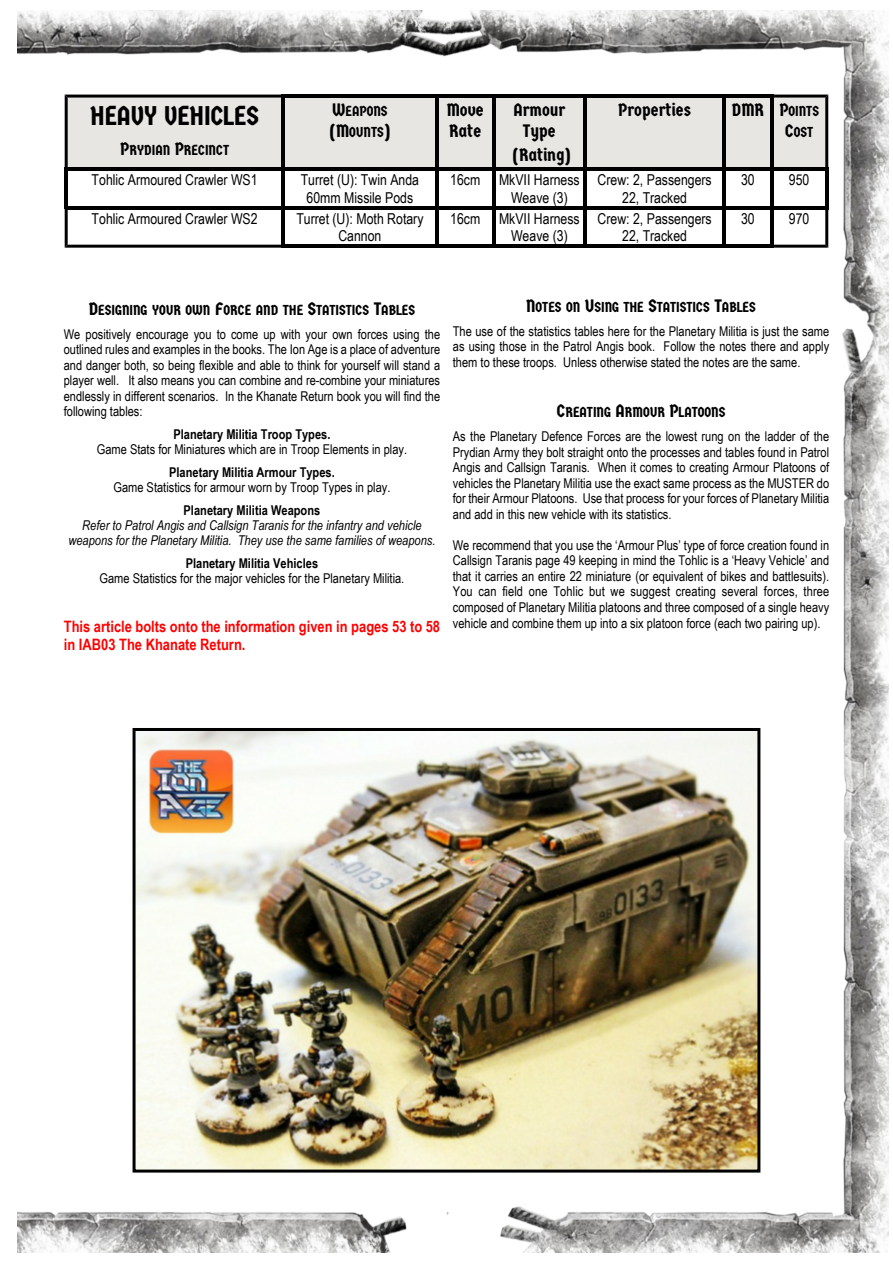
<style>
.page{position:relative;width:893px;height:1263px;background:#fff}
.page>*{position:absolute;margin:0;border:0;box-sizing:border-box;transform-origin:0 0}
.t1{font:27px "Germania One";color:#000}
.t2{font:18px/21px "Germania One";color:#000}
.t3{font:700 15.75px/18.1px "Arial Narrow";color:#f00}
.t4{font:15px/17.2px "Arial Narrow";color:#000;text-align:center}
.t5{font:14.4px/21px "Germania One";color:#000}
.t6{font:13.5px/15.5px "Arial Narrow";color:#000;text-align:justify}
.t7{font:italic 13.5px/15.5px "Arial Narrow";color:#000;text-align:center}
.t8{font:700 13.5px "Arial Narrow";color:#000}
.s1{font-size:18px}
</style>
<div class="page">
<img style="left:17px;top:11px;width:871px;height:1241px">
<h1 class="t1" style="left:90px;top:100px;width:170px">HEAVY VEHICLES</h1>
<p class="t5" style="left:120px;top:139px;width:110px"><span class="s1">P</span>RYDIAN <span class="s1">P</span>RECINCT</p>
<p class="t5" style="left:329px;top:100px;width:63px"><span class="s1">W</span>EAPONS <span class="s1">(M</span>OUNTS<span class="s1">)</span></p>
<h2 class="t2" style="left:447px;top:99px;width:39px">Move<br>Rate</h2>
<h2 class="t2" style="left:513px;top:99px;width:53px;text-align:center">Armour<br>Type</h2>
<h2 class="t2" style="left:512px;top:144px;width:60px">(Rating)</h2>
<h2 class="t2" style="left:618px;top:99px;width:74px">Properties</h2>
<p class="t5" style="left:785px;top:100px;width:35px;text-indent:-53px"><span class="s1">DMR P</span>OINTS<br><span class="s1">C</span>OST</p>
<p class="t4" style="left:92px;top:173px;width:168px">Tohlic Armoured Crawler WS1</p>
<p class="t4" style="left:301px;top:173px;width:120px">Turret (U): Twin Anda<br>60mm Missile Pods</p>
<p class="t4" style="left:511px;top:173px;width:70px;text-align:left;text-indent:-61px">16cm MkVII Harness<br>Weave (3)</p>
<p class="t4" style="left:597px;top:173px;width:116px">Crew: 2, Passengers<br>22, Tracked</p>
<p class="t4" style="left:741px;top:173px;width:15px">30</p>
<p class="t4" style="left:789px;top:173px;width:22px">950</p>
<p class="t4" style="left:92px;top:211px;width:168px">Tohlic Armoured Crawler WS2</p>
<p class="t4" style="left:296px;top:211px;width:129px">Turret (U): Moth Rotary<br>Cannon</p>
<p class="t4" style="left:511px;top:211px;width:70px;text-align:left;text-indent:-61px">16cm MkVII Harness<br>Weave (3)</p>
<p class="t4" style="left:597px;top:211px;width:116px">Crew: 2, Passengers<br>22, Tracked</p>
<p class="t4" style="left:741px;top:211px;width:15px">30</p>
<p class="t4" style="left:789px;top:211px;width:22px">970</p>
<p class="t5" style="left:89px;top:299px;width:328px"><span class="s1">D</span>ESIGNING YOUR OWN <span class="s1">F</span>ORCE AND THE <span class="s1">S</span>TATISTICS <span class="s1">T</span>ABLES</p>
<p class="t6" style="left:64px;top:327px;width:378px">We positively encourage you to come up with your own forces using the outlined rules and examples in the books. The Ion Age is a place of adventure and danger both, so being flexible and able to think for yourself will stand a player well. It also means you can combine and re-combine your miniatures endlessly in different scenarios. In the Khanate Return book you will find the following tables:</p>
<p class="t8" style="left:173px;top:426px;width:159px">Planetary Militia Troop Types.</p>
<p class="t6" style="left:97px;top:443px;width:312px">Game Stats for Miniatures which are in Troop Elements in play.</p>
<p class="t8" style="left:169px;top:464px;width:167px">Planetary Militia Armour Types.</p>
<p class="t6" style="left:113px;top:481px;width:279px">Game Statistics for armour worn by Troop Types in play.</p>
<p class="t8" style="left:184px;top:502px;width:138px">Planetary Militia Weapons</p>
<p class="t7" style="left:68px;top:519px;width:369px">Refer to Patrol Angis and Callsign Taranis for the infantry and vehicle weapons for the Planetary Militia. They use the same families of weapons.</p>
<p class="t8" style="left:186px;top:555px;width:134px">Planetary Militia Vehicles</p>
<p class="t6" style="left:100px;top:572px;width:306px">Game Statistics for the major vehicles for the Planetary Militia.</p>
<p class="t3" style="left:64px;top:618px;width:378px">This article bolts onto the information given in pages 53 to 58 in IAB03 The Khanate Return.</p>
<p class="t5" style="left:526px;top:297px;width:231px"><span class="s1">N</span>OTES ON <span class="s1">U</span>SING THE <span class="s1">S</span>TATISTICS <span class="s1">T</span>ABLES</p>
<p class="t6" style="left:453px;top:325px;width:378px">The use of the statistics tables here for the Planetary Militia is just the same as using those in the Patrol Angis book. Follow the notes there and apply them to these troops. Unless otherwise stated the notes are the same.</p>
<p class="t5" style="left:557px;top:402px;width:170px"><span class="s1">C</span>REATING <span class="s1">A</span>RMOUR <span class="s1">P</span>LATOONS</p>
<p class="t6" style="left:453px;top:430px;width:378px">As the Planetary Defence Forces are the lowest rung on the ladder of the Prydian Army they bolt straight onto the processes and tables found in Patrol Angis and Callsign Taranis. When it comes to creating Armour Platoons of vehicles the Planetary Militia use the exact same process as the MUSTER do for their Armour Platoons. Use that process for your forces of Planetary Militia and add in this new vehicle with its statistics.</p>
<p class="t6" style="left:453px;top:539px;width:378px">We recommend that you use the ‘Armour Plus’ type of force creation found in Callsign Taranis page 49 keeping in mind the Tohlic is a ‘Heavy Vehicle’ and that it carries an entire 22 miniature (or equivalent of bikes and battlesuits).<br>You can field one Tohlic but we suggest creating several forces, three composed of Planetary Militia platoons and three composed of a single heavy vehicle and combine them up into a six platoon force (each two pairing up).</p>
</div>
